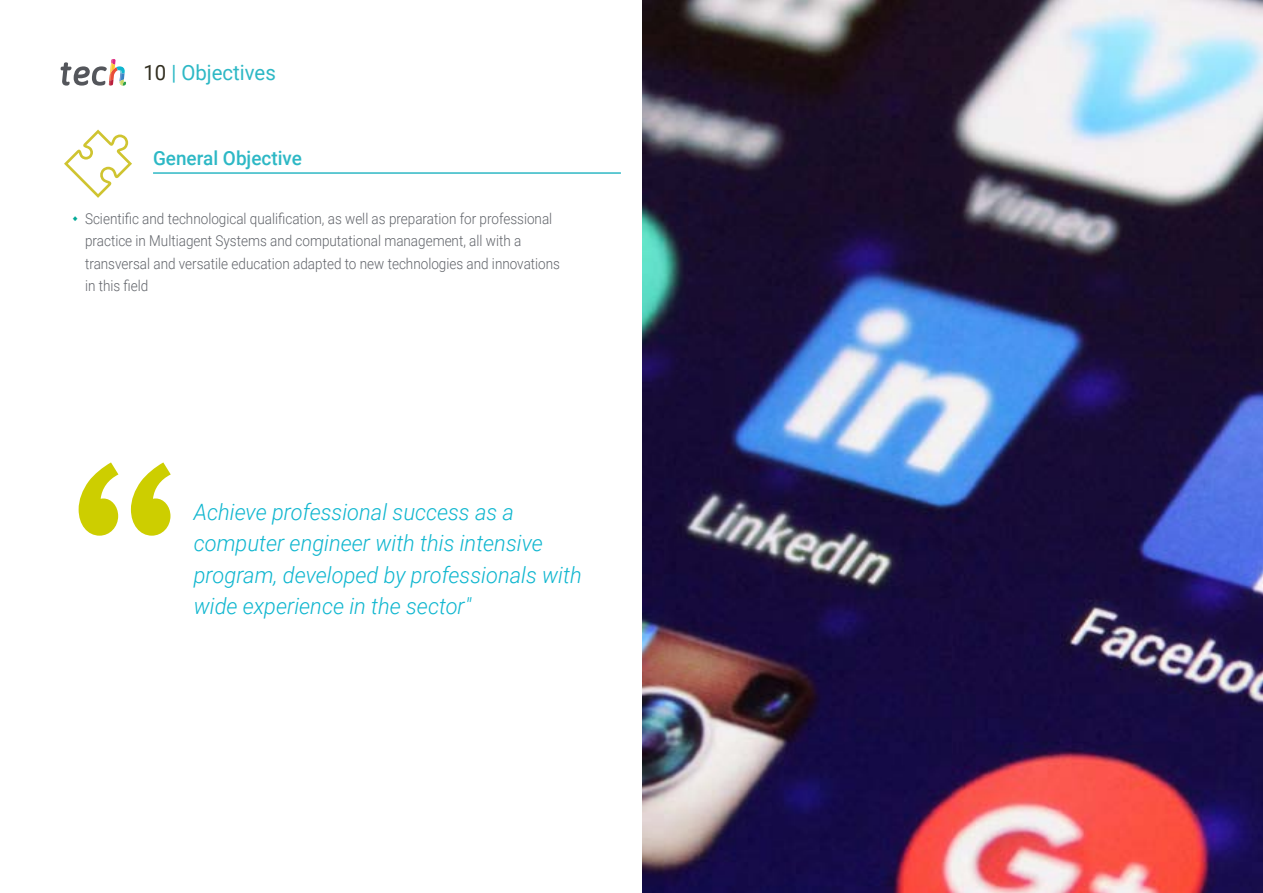
<style>
.page{position:relative;width:1263px;height:893px;background:#fff}
.page>*{position:absolute;margin:0;border:0;box-sizing:border-box;transform-origin:0 0}
.t1{font:italic 300 22.5px/31.5px "Roboto";color:#0fb6cf}
.t2{font:21px "Roboto";color:#2db8c5}
.t3{font:500 19.5px "Roboto";color:#2db8c5}
.t4{font:300 15px/22.5px "Roboto";color:#61646a;scale:.9 1}
.s1{color:#312e20}
</style>
<div class="page">
<hr style="left:153px;top:173px;width:468px;height:1px;background:#2db8c5">
<svg style="left:64px;top:130px;width:68px;height:68px"></svg>
<img style="left:642px;top:0;width:621px;height:893px">
<svg style="left:61px;top:59px;width:65px;height:27px"></svg>
<svg style="left:79px;top:462px;width:92px;height:74px"></svg>
<h2 class="t2" style="left:144px;top:57px;width:134px"><span class="s1">10</span> | Objectives</h2>
<h3 class="t3" style="left:153px;top:144px;width:150px">General Objective</h3>
<p class="t4" style="left:85px;top:207px;width:529px">Scientific and technological qualification, as well as preparation for professional practice in Multiagent Systems and computational management, all with a transversal and versatile education adapted to new technologies and innovations in this field</p>
<h1 class="t1" style="left:194px;top:495px;width:389px">Achieve professional success as a computer engineer with this intensive program, developed by professionals with wide experience in the sector"</h1>
</div>
